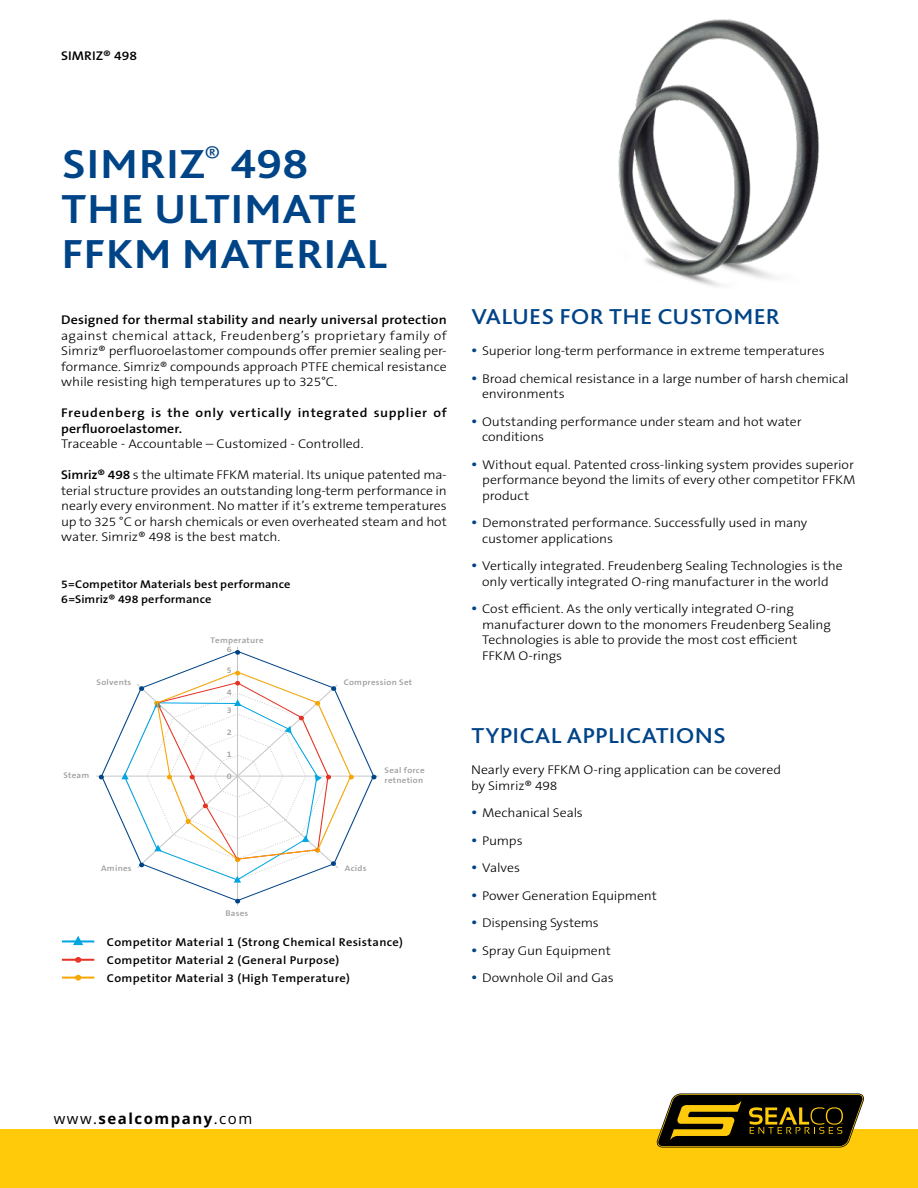
<style>
.page{position:relative;width:918px;height:1188px;background:#fff}
.page>*{position:absolute;margin:0;border:0;box-sizing:border-box;transform-origin:0 0}
.t1{font:700 42.3px/45.2px "Bliss Pro";letter-spacing:.01em;color:#048;scale:1.09 1}
.t2{font:500 22.65px "Bliss Pro";letter-spacing:.005em;color:#048;scale:1.09 1}
.t3{font:700 15px "Open Sans";letter-spacing:.1em;color:#000001}
.t4{font:300 12.75px/27.5px "The Sans B W3";letter-spacing:-.01em;color:#000;scale:1.09 1}
.t5{font:300 12.75px/15.5px "The Sans B W3";letter-spacing:-.01em;color:#000;text-align:justify;scale:1.08 1}
.t6{font:300 12.75px/15.5px "The Sans B W3";letter-spacing:-.01em;color:#000;text-align:justify;scale:1.1 1}
.t7{font:600 12.75px/15.5px "The Sans B W6";letter-spacing:.04em;color:#000;scale:1.1 1}
.t8{font:600 12.75px "The Sans B W6";letter-spacing:.015em;color:#000;scale:1.1 1}
.t9{font:600 12.75px "The Sans B W6";letter-spacing:.015em;color:#000;scale:1.09 1}
.t10{font:600 11.4px/18px "The Sans B W6";letter-spacing:.025em;color:#000;scale:1.09 1}
.t11{font:600 11.25px/15.5px "The Sans B W6";letter-spacing:.005em;color:#000;scale:1.09 1}
.t12{font:600 8.25px/9.4px "The Sans B W6";letter-spacing:.025em;color:#9d9d9c;scale:1.09 1}
.s1{font-family:"The Sans B W6";font-weight:600}
.s2{font-weight:400}
</style>
<div class="page">
<div style="left:0;top:1129px;width:918px;height:59px;background:#feca0a"></div>
<svg style="left:656px;top:1094px;width:208px;height:54px;background:#493d0f"></svg>
<img style="left:618px;top:19px;width:201px;height:268px">
<hr style="left:96px;top:776px;width:283px;height:1px;background:#c6c6c6">
<hr style="left:237px;top:647px;width:1px;height:258px;background:#c6c6c6">
<svg style="left:73px;top:936px;width:10px;height:9px"></svg>
<svg style="left:75px;top:957px;width:6px;height:6px"></svg>
<svg style="left:75px;top:975px;width:6px;height:6px"></svg>
<svg style="left:100px;top:651px;width:275px;height:251px"></svg>
<svg style="left:235px;top:650px;width:5px;height:5px"></svg>
<svg style="left:371px;top:775px;width:5px;height:4px"></svg>
<svg style="left:235px;top:899px;width:5px;height:5px"></svg>
<svg style="left:99px;top:775px;width:5px;height:4px"></svg>
<svg style="left:121px;top:671px;width:233px;height:212px"></svg>
<hr style="left:62px;top:940px;width:32px;height:3px;background:#00a6e2">
<hr style="left:62px;top:959px;width:32px;height:2px;background:#e63323">
<hr style="left:62px;top:977px;width:32px;height:2px;background:#f7a600">
<p class="t9" style="left:61px;top:51px;width:71px">SIMRIZ® 498</p>
<h1 class="t1" style="left:62px;top:140px;width:300px">SIMRIZ<sup>®</sup> 498<br>THE ULTIMATE<br>FFKM MATERIAL</h1>
<p class="t8" style="left:61px;top:314px;width:352px">Designed for thermal stability and nearly universal protection</p>
<p class="t6" style="left:61px;top:329px;width:352px">against chemical attack, Freudenberg’s proprietary family of Simriz® perfluoroelastomer compounds offer premier sealing per&shy;formance. Simriz® compounds approach PTFE chemical resistance while resisting high temperatures up to 325°C.</p>
<p class="t7" style="left:61px;top:406px;width:352px">Freudenberg is the only vertically integrated supplier of perfluoroelastomer.</p>
<p class="t4" style="left:61px;top:431px;width:279px">Traceable - Accountable – Customized - Controlled.</p>
<p class="t5" style="left:61px;top:468px;width:359px"><span class="s1">Simriz® 498</span> s the ultimate FFKM material. Its unique patented ma&shy;terial structure provides an outstanding long-term performance in nearly every environment. No matter if it’s extreme temperatures up to 325 °C or harsh chemicals or even overheated steam and hot water. Simriz® 498 is the best match.</p>
<p class="t11" style="left:61px;top:577px;width:212px">5=Competitor Materials best performance<br>6=Simriz® 498 performance</p>
<p class="t12" style="left:63px;top:771px;width:25px">Steam</p>
<p class="t12" style="left:227px;top:636px;width:35px;text-indent:-17px">Temperature<br>6</p>
<p class="t12" style="left:227px;top:666px;width:6px">5</p>
<p class="t12" style="left:227px;top:688px;width:6px">4</p>
<p class="t12" style="left:227px;top:706px;width:6px">3</p>
<p class="t12" style="left:227px;top:728px;width:6px">2</p>
<p class="t12" style="left:227px;top:750px;width:6px">1</p>
<p class="t12" style="left:227px;top:772px;width:6px">0</p>
<p class="t12" style="left:97px;top:678px;width:33px">Solvents</p>
<p class="t12" style="left:344px;top:678px;width:64px">Compression Set</p>
<p class="t12" style="left:385px;top:766px;width:38px;line-height:9.9px">Seal force retnetion</p>
<p class="t12" style="left:101px;top:864px;width:29px">Amines</p>
<p class="t12" style="left:225px;top:909px;width:23px">Bases</p>
<p class="t12" style="left:345px;top:864px;width:21px">Acids</p>
<p class="t10" style="left:107px;top:934px;width:273px">Competitor Material 1 (Strong Chemical Resistance)<br>Competitor Material 2 (General Purpose)<br>Competitor Material 3 (High Temperature)</p>
<h2 class="t2" style="left:471px;top:303px;width:285px">VALUES FOR THE CUSTOMER</h2>
<p class="t4" style="left:482px;top:338px;width:338px">Superior long-term performance in extreme temperatures<br>Broad chemical resistance in a large number of harsh chemical</p>
<p class="t4" style="left:482px;top:381px;width:295px">environments<br>Outstanding performance under steam and hot water</p>
<p class="t4" style="left:482px;top:424px;width:343px">conditions<br>Without equal. Patented cross-linking system provides superior</p>
<p class="t4" style="left:482px;top:473px;width:344px;line-height:15.5px">performance beyond the limits of every other competitor FFKM product</p>
<p class="t4" style="left:482px;top:516px;width:300px;line-height:15.5px">Demonstrated performance. Successfully used in many customer applications</p>
<p class="t4" style="left:482px;top:559px;width:332px;line-height:15.5px">Vertically integrated. Freudenberg Sealing Technologies is the only vertically integrated O-ring manufacturer in the world</p>
<p class="t4" style="left:482px;top:602px;width:321px;line-height:15.5px">Cost efficient. As the only vertically integrated O-ring manufacturer down to the monomers Freudenberg Sealing Technologies is able to provide the most cost efficient FFKM O-rings</p>
<h2 class="t2" style="left:471px;top:722px;width:235px">TYPICAL APPLICATIONS</h2>
<p class="t4" style="left:471px;top:763px;width:286px;line-height:15.5px">Nearly every FFKM O-ring application can be covered by Simriz® 498</p>
<p class="t4" style="left:482px;top:800px;width:162px">Mechanical Seals<br>Pumps<br>Valves<br>Power Generation Equipment<br>Dispensing Systems<br>Spray Gun Equipment<br>Downhole Oil and Gas</p>
<p class="t3" style="left:54px;top:1109px;width:200px"><span class="s2">www.</span>sealcompany<span class="s2">.com</span></p>
</div>
